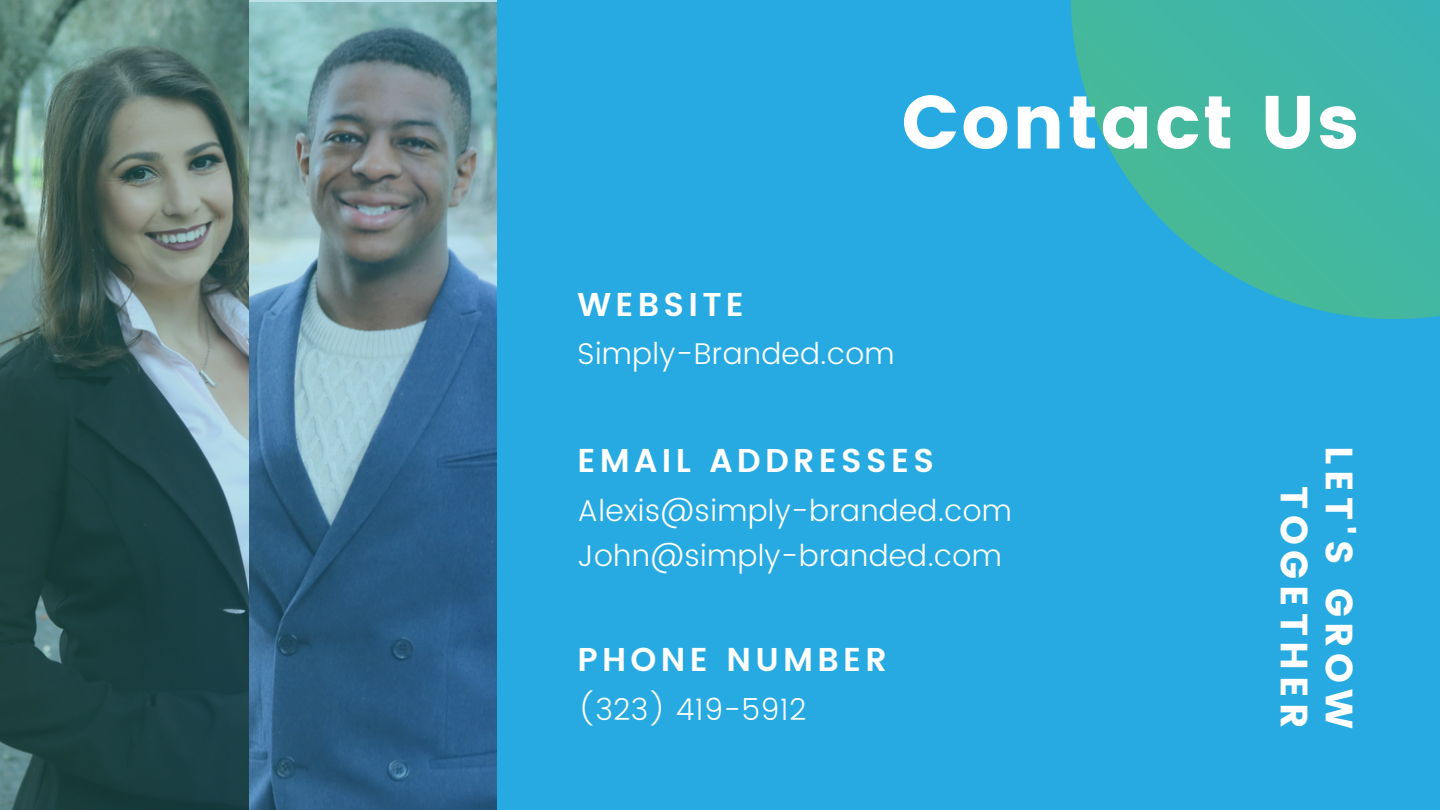
<style>
.page{position:relative;width:1440px;height:810px;background:#27aae1}
.page>*{position:absolute;margin:0;border:0;box-sizing:border-box;transform-origin:0 0}
.t1{font:75px "Poppins";letter-spacing:.03em;color:#fff}
.t2{font:38px/45px "Poppins";letter-spacing:.15em;color:#fff;text-align:right}
.t3{font:600 33px "Poppins";letter-spacing:.13em;color:#fff}
.t4{font:300 30px/45px "Poppins";letter-spacing:.01em;color:#fff}
</style>
<div class="page">
<svg style="left:1071px;top:0;width:369px;height:319px;fill:#41b6a5"></svg>
<img style="left:0;top:0;width:497px;height:810px">
<h1 class="t1" style="left:901px;top:79px;width:459px">Contact Us</h1>
<p class="t3" style="left:578px;top:285px;width:168px">WEBSITE</p>
<p class="t4" style="left:578px;top:332px;width:318px">Simply-Branded.com</p>
<p class="t3" style="left:578px;top:442px;width:358px">EMAIL ADDRESSES</p>
<p class="t4" style="left:578px;top:488px;width:436px">Alexis@simply-branded.com<br>John@simply-branded.com</p>
<p class="t3" style="left:578px;top:640px;width:311px">PHONE NUMBER</p>
<p class="t4" style="left:578px;top:687px;width:230px">(323) 419-5912</p>
<p class="t2" style="left:1362px;top:446px;width:284px;rotate:90deg">LET'S GROW<br>TOGETHER</p>
</div>
